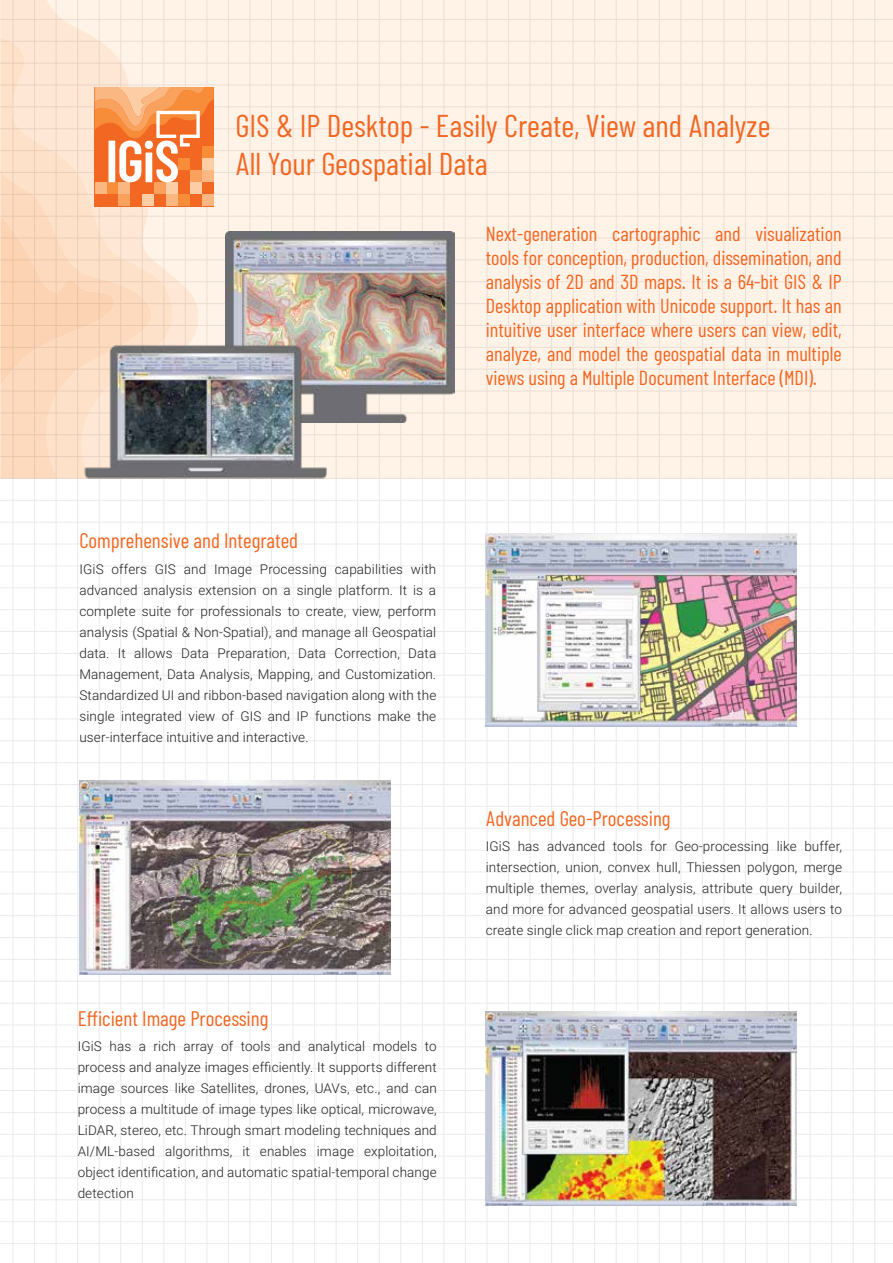
<style>
.page{position:relative;width:893px;height:1263px;background:#fff}
.page>*{position:absolute;margin:0;border:0;box-sizing:border-box;transform-origin:0 0}
.t1{font:31.5px/37.8px "Barlow Condensed";color:#f26722}
.t2{font:21px "Barlow Condensed";color:#f26722}
.t3{font:20.25px/24px "Barlow Condensed";color:#f26722;text-align:justify}
.t4{font:300 13.5px/21px "Roboto";letter-spacing:.01em;color:#231f20;text-align:justify}
</style>
<div class="page">
<div style="left:0;top:0;width:893px;height:478px;background:#fff3e8"></div>
<svg style="left:0;top:0;width:198px;height:478px"></svg>
<hr style="left:0;top:1243px;width:893px;height:1px;background:#ebebec">
<hr style="left:0;top:1221px;width:893px;height:1px;background:#ebebec">
<hr style="left:0;top:1199px;width:893px;height:1px;background:#ebebec">
<hr style="left:0;top:1178px;width:893px;height:1px;background:#ebebec">
<hr style="left:0;top:1156px;width:893px;height:1px;background:#ebebec">
<hr style="left:0;top:1134px;width:893px;height:1px;background:#ebebec">
<hr style="left:0;top:1112px;width:893px;height:1px;background:#ebebec">
<hr style="left:0;top:1090px;width:893px;height:1px;background:#ebebec">
<hr style="left:0;top:1068px;width:893px;height:1px;background:#ebebec">
<hr style="left:0;top:1046px;width:893px;height:1px;background:#ebebec">
<hr style="left:0;top:1025px;width:893px;height:1px;background:#ebebec">
<hr style="left:0;top:1003px;width:893px;height:1px;background:#ebebec">
<hr style="left:0;top:981px;width:893px;height:1px;background:#ebebec">
<hr style="left:0;top:959px;width:893px;height:1px;background:#ebebec">
<hr style="left:0;top:937px;width:893px;height:1px;background:#ebebec">
<hr style="left:0;top:915px;width:893px;height:1px;background:#ebebec">
<hr style="left:0;top:893px;width:893px;height:1px;background:#ebebec">
<hr style="left:0;top:872px;width:893px;height:1px;background:#ebebec">
<hr style="left:0;top:850px;width:893px;height:1px;background:#ebebec">
<hr style="left:0;top:828px;width:893px;height:1px;background:#ebebec">
<hr style="left:0;top:806px;width:893px;height:1px;background:#ebebec">
<hr style="left:0;top:784px;width:893px;height:1px;background:#ebebec">
<hr style="left:0;top:762px;width:893px;height:1px;background:#ebebec">
<hr style="left:0;top:740px;width:893px;height:1px;background:#ebebec">
<hr style="left:0;top:719px;width:893px;height:1px;background:#ebebec">
<hr style="left:0;top:697px;width:893px;height:1px;background:#ebebec">
<hr style="left:0;top:675px;width:893px;height:1px;background:#ebebec">
<hr style="left:0;top:653px;width:893px;height:1px;background:#ebebec">
<hr style="left:0;top:631px;width:893px;height:1px;background:#ebebec">
<hr style="left:0;top:609px;width:893px;height:1px;background:#ebebec">
<hr style="left:0;top:587px;width:893px;height:1px;background:#ebebec">
<hr style="left:0;top:566px;width:893px;height:1px;background:#ebebec">
<hr style="left:0;top:544px;width:893px;height:1px;background:#ebebec">
<hr style="left:0;top:522px;width:893px;height:1px;background:#ebebec">
<hr style="left:0;top:500px;width:893px;height:1px;background:#ebebec">
<hr style="left:0;top:478px;width:893px;height:1px;background:#ebebec">
<hr style="left:0;top:456px;width:893px;height:1px;background:#ebebec">
<hr style="left:0;top:434px;width:893px;height:1px;background:#ebebec">
<hr style="left:0;top:413px;width:893px;height:1px;background:#ebebec">
<hr style="left:0;top:391px;width:893px;height:1px;background:#ebebec">
<hr style="left:0;top:369px;width:893px;height:1px;background:#ebebec">
<hr style="left:0;top:347px;width:893px;height:1px;background:#ebebec">
<hr style="left:0;top:325px;width:893px;height:1px;background:#ebebec">
<hr style="left:0;top:303px;width:893px;height:1px;background:#ebebec">
<hr style="left:0;top:281px;width:893px;height:1px;background:#ebebec">
<hr style="left:0;top:260px;width:893px;height:1px;background:#ebebec">
<hr style="left:0;top:238px;width:893px;height:1px;background:#ebebec">
<hr style="left:0;top:216px;width:893px;height:1px;background:#ebebec">
<hr style="left:0;top:194px;width:893px;height:1px;background:#ebebec">
<hr style="left:0;top:172px;width:893px;height:1px;background:#ebebec">
<hr style="left:0;top:150px;width:893px;height:1px;background:#ebebec">
<hr style="left:0;top:128px;width:893px;height:1px;background:#ebebec">
<hr style="left:0;top:107px;width:893px;height:1px;background:#ebebec">
<hr style="left:0;top:85px;width:893px;height:1px;background:#ebebec">
<hr style="left:0;top:63px;width:893px;height:1px;background:#ebebec">
<hr style="left:0;top:41px;width:893px;height:1px;background:#ebebec">
<hr style="left:0;top:19px;width:893px;height:1px;background:#ebebec">
<hr style="left:13px;top:0;width:1px;height:1263px;background:#ebebec">
<hr style="left:34px;top:0;width:1px;height:1263px;background:#ebebec">
<hr style="left:56px;top:0;width:1px;height:1263px;background:#ebebec">
<hr style="left:77px;top:0;width:1px;height:1263px;background:#ebebec">
<hr style="left:99px;top:0;width:1px;height:1263px;background:#ebebec">
<hr style="left:120px;top:0;width:1px;height:1263px;background:#ebebec">
<hr style="left:142px;top:0;width:1px;height:1263px;background:#ebebec">
<hr style="left:164px;top:0;width:1px;height:1263px;background:#ebebec">
<hr style="left:185px;top:0;width:1px;height:1263px;background:#ebebec">
<hr style="left:207px;top:0;width:1px;height:1263px;background:#ebebec">
<hr style="left:228px;top:0;width:1px;height:1263px;background:#ebebec">
<hr style="left:250px;top:0;width:1px;height:1263px;background:#ebebec">
<hr style="left:271px;top:0;width:1px;height:1263px;background:#ebebec">
<hr style="left:293px;top:0;width:1px;height:1263px;background:#ebebec">
<hr style="left:314px;top:0;width:1px;height:1263px;background:#ebebec">
<hr style="left:336px;top:0;width:1px;height:1263px;background:#ebebec">
<hr style="left:357px;top:0;width:1px;height:1263px;background:#ebebec">
<hr style="left:379px;top:0;width:1px;height:1263px;background:#ebebec">
<hr style="left:401px;top:0;width:1px;height:1263px;background:#ebebec">
<hr style="left:422px;top:0;width:1px;height:1263px;background:#ebebec">
<hr style="left:444px;top:0;width:1px;height:1263px;background:#ebebec">
<hr style="left:465px;top:0;width:1px;height:1263px;background:#ebebec">
<hr style="left:487px;top:0;width:1px;height:1263px;background:#ebebec">
<hr style="left:508px;top:0;width:1px;height:1263px;background:#ebebec">
<hr style="left:530px;top:0;width:1px;height:1263px;background:#ebebec">
<hr style="left:551px;top:0;width:1px;height:1263px;background:#ebebec">
<hr style="left:573px;top:0;width:1px;height:1263px;background:#ebebec">
<hr style="left:594px;top:0;width:1px;height:1263px;background:#ebebec">
<hr style="left:616px;top:0;width:1px;height:1263px;background:#ebebec">
<hr style="left:637px;top:0;width:1px;height:1263px;background:#ebebec">
<hr style="left:659px;top:0;width:1px;height:1263px;background:#ebebec">
<hr style="left:681px;top:0;width:1px;height:1263px;background:#ebebec">
<hr style="left:702px;top:0;width:1px;height:1263px;background:#ebebec">
<hr style="left:724px;top:0;width:1px;height:1263px;background:#ebebec">
<hr style="left:745px;top:0;width:1px;height:1263px;background:#ebebec">
<hr style="left:767px;top:0;width:1px;height:1263px;background:#ebebec">
<hr style="left:788px;top:0;width:1px;height:1263px;background:#ebebec">
<hr style="left:810px;top:0;width:1px;height:1263px;background:#ebebec">
<hr style="left:831px;top:0;width:1px;height:1263px;background:#ebebec">
<hr style="left:853px;top:0;width:1px;height:1263px;background:#ebebec">
<hr style="left:874px;top:0;width:1px;height:1263px;background:#ebebec">
<img style="left:486px;top:533px;width:310px;height:194px">
<img style="left:80px;top:780px;width:310px;height:194px">
<img style="left:486px;top:1011px;width:310px;height:194px">
<div style="left:95px;top:87px;width:119px;height:119px;background:#f26722"></div>
<div style="left:107px;top:182px;width:11px;height:12px;background:#f78d39"></div>
<div style="left:178px;top:194px;width:12px;height:12px;background:#f78d39"></div>
<div style="left:154px;top:182px;width:12px;height:12px;background:#f9a25e"></div>
<div style="left:118px;top:194px;width:12px;height:12px;background:#f9a25e"></div>
<div style="left:118px;top:182px;width:12px;height:12px;background:#fbb781"></div>
<div style="left:95px;top:182px;width:12px;height:12px;background:#fbb781"></div>
<div style="left:166px;top:194px;width:12px;height:12px;background:#fbb781"></div>
<div style="left:202px;top:194px;width:12px;height:12px;background:#fbb781"></div>
<div style="left:190px;top:182px;width:12px;height:12px;background:#fdcea6"></div>
<div style="left:166px;top:182px;width:12px;height:12px;background:#fdcea6"></div>
<div style="left:142px;top:194px;width:12px;height:12px;background:#fdcea6"></div>
<svg style="left:95px;top:87px;width:119px;height:95px"></svg>
<img style="left:225px;top:232px;width:230px;height:190px">
<img style="left:80px;top:339px;width:250px;height:146px">
<h1 class="t1" style="left:235px;top:106px;width:536px">GIS &amp; IP Desktop - Easily Create, View and Analyze<br>All Your Geospatial Data</h1>
<p class="t3" style="left:486px;top:221px;width:357px">Next-generation cartographic and visualization tools for conception, production, dissemination, and analysis of 2D and 3D maps. It is a 64-bit GIS &amp; IP Desktop application with Unicode support. It has an intuitive user interface where users can view, edit, analyze, and model the geospatial data in multiple views using a Multiple Document Interface (MDI).</p>
<h2 class="t2" style="left:79px;top:527px;width:220px">Comprehensive and Integrated</h2>
<p class="t4" style="left:79px;top:558px;width:358px">IGiS offers GIS and Image Processing capabilities with advanced analysis extension on a single platform. It is a complete suite for professionals to create, view, perform analysis (Spatial &amp; Non-Spatial), and manage all Geospatial data. It allows Data Preparation, Data Correction, Data Management, Data Analysis, Mapping, and Customization.<br>Standardized UI and ribbon-based navigation along with the single integrated view of GIS and IP functions make the user-interface intuitive and interactive.</p>
<h2 class="t2" style="left:78px;top:1005px;width:192px">Efficient Image Processing</h2>
<p class="t4" style="left:78px;top:1035px;width:361px">IGiS has a rich array of tools and analytical models to process and analyze images efficiently. It supports different image sources like Satellites, drones, UAVs, etc., and can process a multitude of image types like optical, microwave, LiDAR, stereo, etc. Through smart modeling techniques and AI/ML-based algorithms, it enables image exploitation, object identification, and automatic spatial-temporal change detection</p>
<h2 class="t2" style="left:486px;top:805px;width:186px">Advanced Geo-Processing</h2>
<p class="t4" style="left:486px;top:836px;width:358px">IGiS has advanced tools for Geo-processing like buffer, intersection, union, convex hull, Thiessen polygon, merge multiple themes, overlay analysis, attribute query builder, and more for advanced geospatial users. It allows users to create single click map creation and report generation.</p>
</div>
